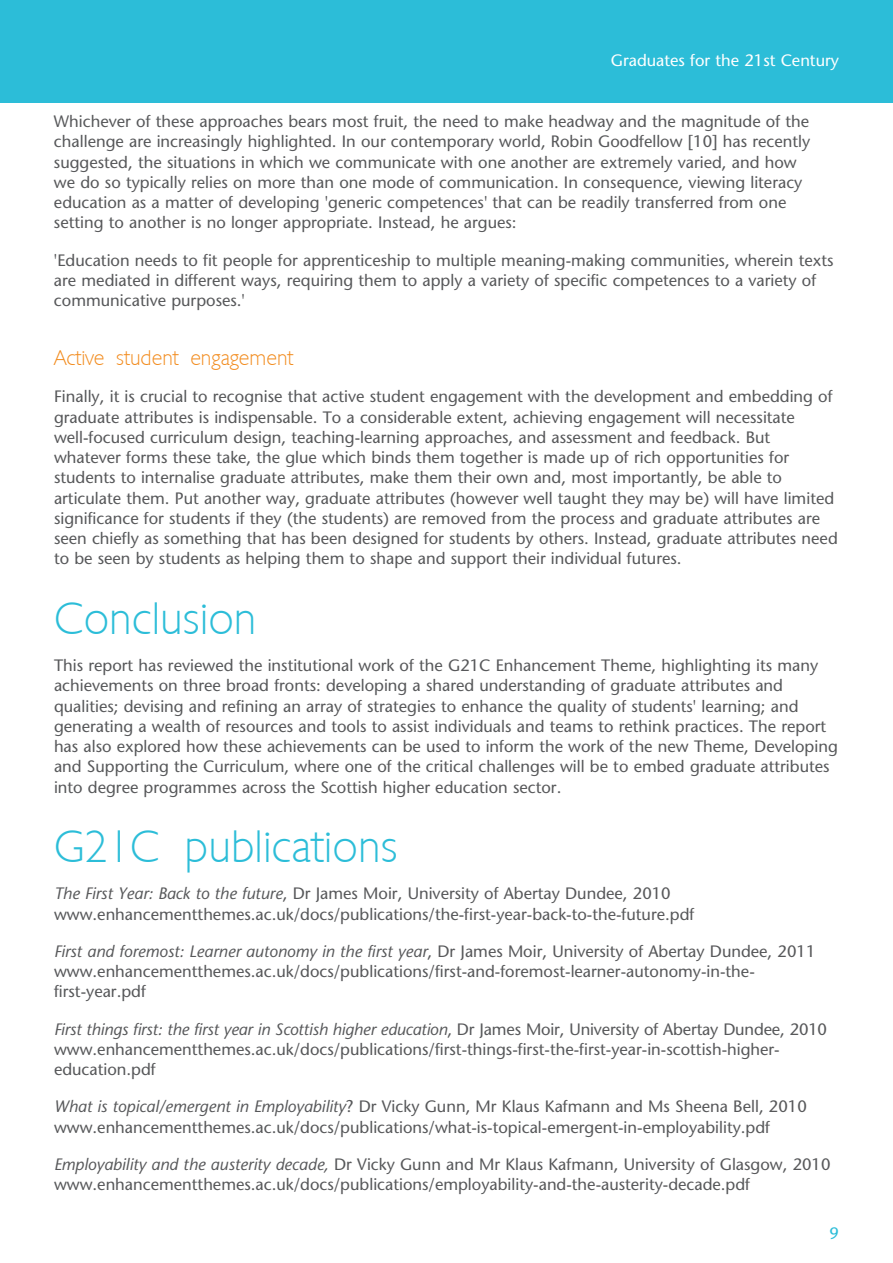
<style>
.page{position:relative;width:893px;height:1263px;background:#fff}
.page>*{position:absolute;margin:0;border:0;box-sizing:border-box;transform-origin:0 0}
._1st_Level{font:45px "Stewardson";color:#2cbdd8}
._2nd_Level{font:21px "Stewardson";color:#f28b1d}
.Text{font:16.5px/20.2px "Stone Sans";color:#57585a}
.Text-2{font:16.5px "Stone Sans";color:#fff}
.t1{font:16.5px "Stone Sans";color:#2cbdd8}
.s1{font-style:italic}
</style>
<div class="page">
<div style="left:0;top:0;width:893px;height:102px;background:#2cbdd8"></div>
<p class="Text-2" style="left:611px;top:51px;width:230px">Graduates for the 21st Century</p>
<p class="Text" style="left:54px;top:111px;width:758px">Whichever of these approaches bears most fruit, the need to make headway and the magnitude of the challenge are increasingly highlighted. In our contemporary world, Robin Goodfellow [10] has recently suggested, the situations in which we communicate with one another are extremely varied, and how we do so typically relies on more than one mode of communication. In consequence, viewing literacy education as a matter of developing 'generic competences' that can be readily transferred from one setting to another is no longer appropriate. Instead, he argues:</p>
<p class="Text" style="left:54px;top:250px;width:781px">'Education needs to fit people for apprenticeship to multiple meaning-making communities, wherein texts are mediated in different ways, requiring them to apply a variety of specific competences to a variety of communicative purposes.'</p>
<p class="_2nd_Level" style="left:54px;top:347px;width:241px">Active student engagement</p>
<p class="Text" style="left:54px;top:386px;width:785px">Finally, it is crucial to recognise that active student engagement with the development and embedding of graduate attributes is indispensable. To a considerable extent, achieving engagement will necessitate well-focused curriculum design, teaching-learning approaches, and assessment and feedback. But whatever forms these take, the glue which binds them together is made up of rich opportunities for students to internalise graduate attributes, make them their own and, most importantly, be able to articulate them. Put another way, graduate attributes (however well taught they may be) will have limited significance for students if they (the students) are removed from the process and graduate attributes are seen chiefly as something that has been designed for students by others. Instead, graduate attributes need to be seen by students as helping them to shape and support their individual futures.</p>
<p class="_1st_Level" style="left:54px;top:595px;width:204px">Conclusion</p>
<p class="Text" style="left:54px;top:655px;width:785px">This report has reviewed the institutional work of the G21C Enhancement Theme, highlighting its many achievements on three broad fronts: developing a shared understanding of graduate attributes and qualities; devising and refining an array of strategies to enhance the quality of students' learning; and generating a wealth of resources and tools to assist individuals and teams to rethink practices. The report has also explored how these achievements can be used to inform the work of the new Theme, Developing and Supporting the Curriculum, where one of the critical challenges will be to embed graduate attributes into degree programmes across the Scottish higher education sector.</p>
<p class="_1st_Level" style="left:54px;top:824px;width:345px">G21C publications</p>
<p class="Text" style="left:54px;top:883px;width:642px"><span class="s1">The First Year: Back to the future</span>, Dr James Moir, University of Abertay Dundee, 2010 www.enhancementthemes.ac.uk/docs/publications/the-first-year-back-to-the-future.pdf</p>
<p class="Text" style="left:54px;top:941px;width:763px"><span class="s1">First and foremost: Learner autonomy in the first year</span>, Dr James Moir, University of Abertay Dundee, 2011 www.enhancementthemes.ac.uk/docs/publications/first-and-foremost-learner-autonomy-in-the&shy;first-year.pdf</p>
<p class="Text" style="left:54px;top:1019px;width:775px"><span class="s1">First things first: the first year in Scottish higher education</span>, Dr James Moir, University of Abertay Dundee, 2010 www.enhancementthemes.ac.uk/docs/publications/first-things-first-the-first-year-in-scottish-higher&shy;education.pdf</p>
<p class="Text" style="left:54px;top:1096px;width:754px"><span class="s1">What is topical/emergent in Employability</span>? Dr Vicky Gunn, Mr Klaus Kafmann and Ms Sheena Bell, 2010 www.enhancementthemes.ac.uk/docs/publications/what-is-topical-emergent-in-employability.pdf</p>
<p class="Text" style="left:54px;top:1154px;width:778px"><span class="s1">Employability and the austerity decade,</span> Dr Vicky Gunn and Mr Klaus Kafmann, University of Glasgow, 2010 www.enhancementthemes.ac.uk/docs/publications/employability-and-the-austerity-decade.pdf</p>
<p class="t1" style="left:829px;top:1223px;width:11px">9</p>
</div>
